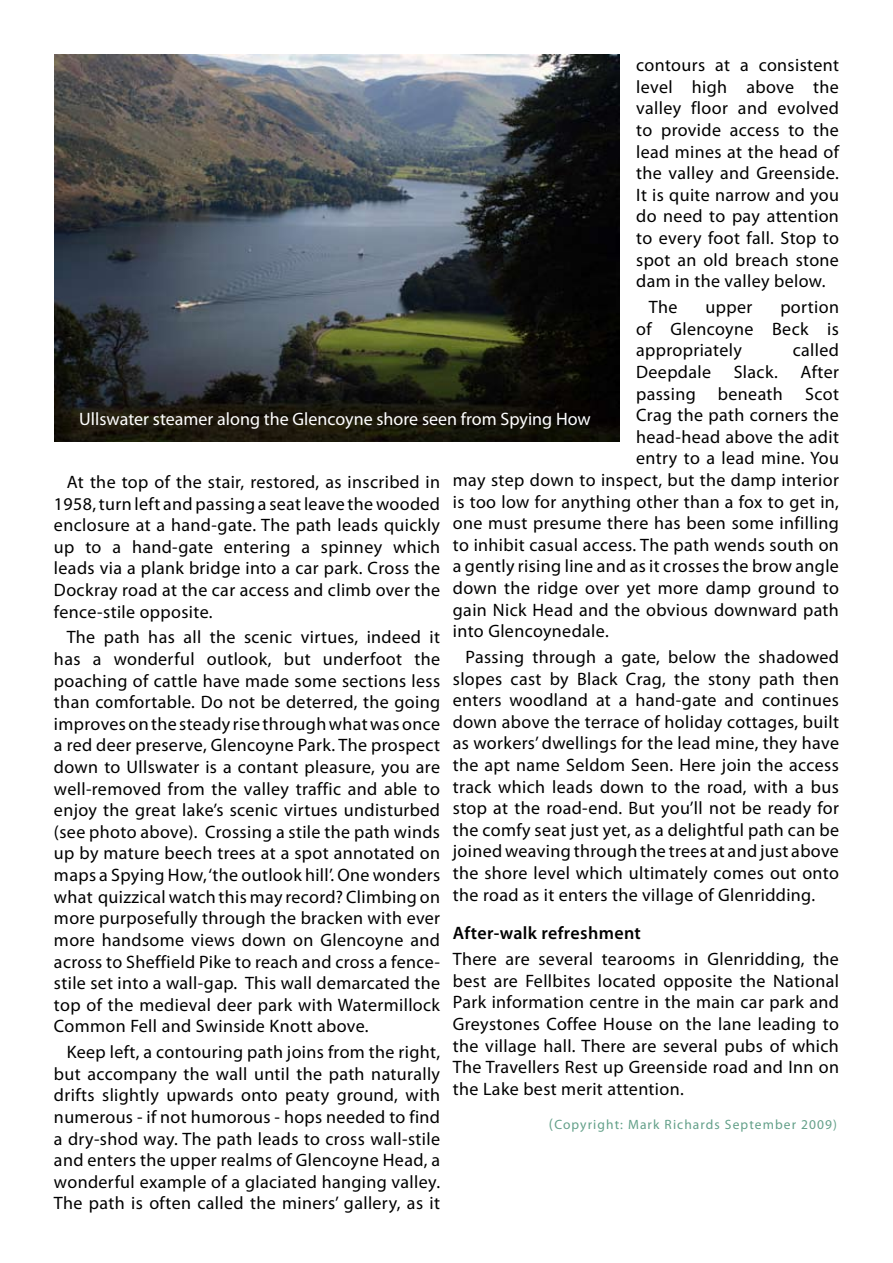
<style>
.page{position:relative;width:893px;height:1263px;background:#fff}
.page>*{position:absolute;margin:0;border:0;box-sizing:border-box;transform-origin:0 0}
.t1{font:18px/21.6px "Myriad Pro";letter-spacing:.02em;color:#000;text-align:justify}
.t2{font:18px "Myriad Pro";color:#fff}
.t3{font:600 18px "Myriad Pro";letter-spacing:.02em;color:#000}
.t4{font:13.5px "Myriad Pro";letter-spacing:.08em;color:#63a089}
.s1{font-size:15px}
</style>
<div class="page">
<img style="left:54px;top:55px;width:565px;height:387px">
<p class="t1" style="left:636px;top:54px;width:204px">contours at a consistent level high above the valley floor and evolved to provide access to the lead mines at the head of the valley and Greenside.<br>It is quite narrow and you do need to pay attention to every foot fall. Stop to spot an old breach stone dam in the valley below.</p>
<p class="t1" style="left:649px;top:296px;width:30px">The</p>
<p class="t1" style="left:705px;top:296px;width:48px">upper</p>
<p class="t1" style="left:636px;top:296px;width:204px;text-indent:144px">portion of Glencoyne Beck is appropriately</p>
<p class="t1" style="left:793px;top:339px;width:48px">called</p>
<p class="t1" style="left:636px;top:361px;width:76px">Deepdale</p>
<p class="t1" style="left:734px;top:361px;width:46px">Slack.</p>
<p class="t1" style="left:800px;top:361px;width:40px">After</p>
<p class="t1" style="left:636px;top:382px;width:204px">passing beneath Scot</p>
<p class="t1" style="left:636px;top:404px;width:204px">Crag the path corners the</p>
<p class="t1" style="left:636px;top:426px;width:204px">head-head above the adit</p>
<p class="t1" style="left:636px;top:447px;width:204px">entry to a lead mine. You</p>
<p class="t1" style="left:453px;top:469px;width:388px">may step down to inspect, but the damp interior</p>
<p class="t1" style="left:453px;top:490px;width:388px">is too low for anything other than a fox to get in,</p>
<p class="t1" style="left:453px;top:512px;width:388px">one must presume there has been some infilling</p>
<p class="t1" style="left:453px;top:534px;width:388px">to inhibit casual access. The path wends south on</p>
<p class="t1" style="left:453px;top:555px;width:388px">a gently rising line and as it crosses the brow angle</p>
<p class="t1" style="left:453px;top:577px;width:388px">down the ridge over yet more damp ground to</p>
<p class="t1" style="left:453px;top:598px;width:388px">gain Nick Head and the obvious downward path</p>
<p class="t1" style="left:453px;top:620px;width:157px">into Glencoynedale.</p>
<p class="t1" style="left:453px;top:646px;width:388px;text-indent:13px">Passing through a gate, below the shadowed slopes cast by Black Crag, the stony path then enters woodland at a hand-gate and continues down above the terrace of holiday cottages, built as workers’ dwellings for the lead mine, they have the apt name Seldom Seen. Here join the access track which leads down to the road, with a bus stop at the road-end. But you’ll not be ready for the comfy seat just yet, as a delightful path can be joined weaving through the trees at and just above the shore level which ultimately comes out onto the road as it enters the village of Glenridding.</p>
<p class="t3" style="left:453px;top:922px;width:189px">After-walk refreshment</p>
<p class="t1" style="left:453px;top:948px;width:388px">There are several tearooms in Glenridding, the best are Fellbites located opposite the National Park information centre in the main car park and Greystones Coffee House on the lane leading to the village hall. There are several pubs of which The Travellers Rest up Greenside road and Inn on the Lake best merit attention.</p>
<p class="t4" style="left:549px;top:1116px;width:290px"><span class="s1">(</span>Copyright: Mark Richards September 2009)</p>
<p class="t2" style="left:79px;top:408px;width:513px">Ullswater steamer along the Glencoyne shore seen from Spying How</p>
<p class="t1" style="left:54px;top:471px;width:388px;text-indent:13px">At the top of the stair, restored, as inscribed in 1958, turn left and passing a seat leave the wooded enclosure at a hand-gate. The path leads quickly up to a hand-gate entering a spinney which leads via a plank bridge into a car park. Cross the Dockray road at the car access and climb over the fence-stile opposite.</p>
<p class="t1" style="left:54px;top:626px;width:388px;text-indent:13px">The path has all the scenic virtues, indeed it has a wonderful outlook, but underfoot the poaching of cattle have made some sections less than comfortable. Do not be deterred, the going improves on the steady rise through what was once a red deer preserve, Glencoyne Park. The prospect down to Ullswater is a contant pleasure, you are well-removed from the valley traffic and able to enjoy the great lake’s scenic virtues undisturbed (see photo above). Crossing a stile the path winds up by mature beech trees at a spot annotated on maps a Spying How, ‘the outlook hill’. One wonders what quizzical watch this may record? Climbing on more purposefully through the bracken with ever more handsome views down on Glencoyne and across to Sheffield Pike to reach and cross a fence&shy;stile set into a wall-gap. This wall demarcated the top of the medieval deer park with Watermillock Common Fell and Swinside Knott above.</p>
<p class="t1" style="left:54px;top:1041px;width:388px;text-indent:13px">Keep left, a contouring path joins from the right, but accompany the wall until the path naturally drifts slightly upwards onto peaty ground, with numerous - if not humorous - hops needed to find a dry-shod way. The path leads to cross wall-stile and enters the upper realms of Glencoyne Head, a wonderful example of a glaciated hanging valley.<br>The path is often called the miners’ gallery, as it</p>
</div>
